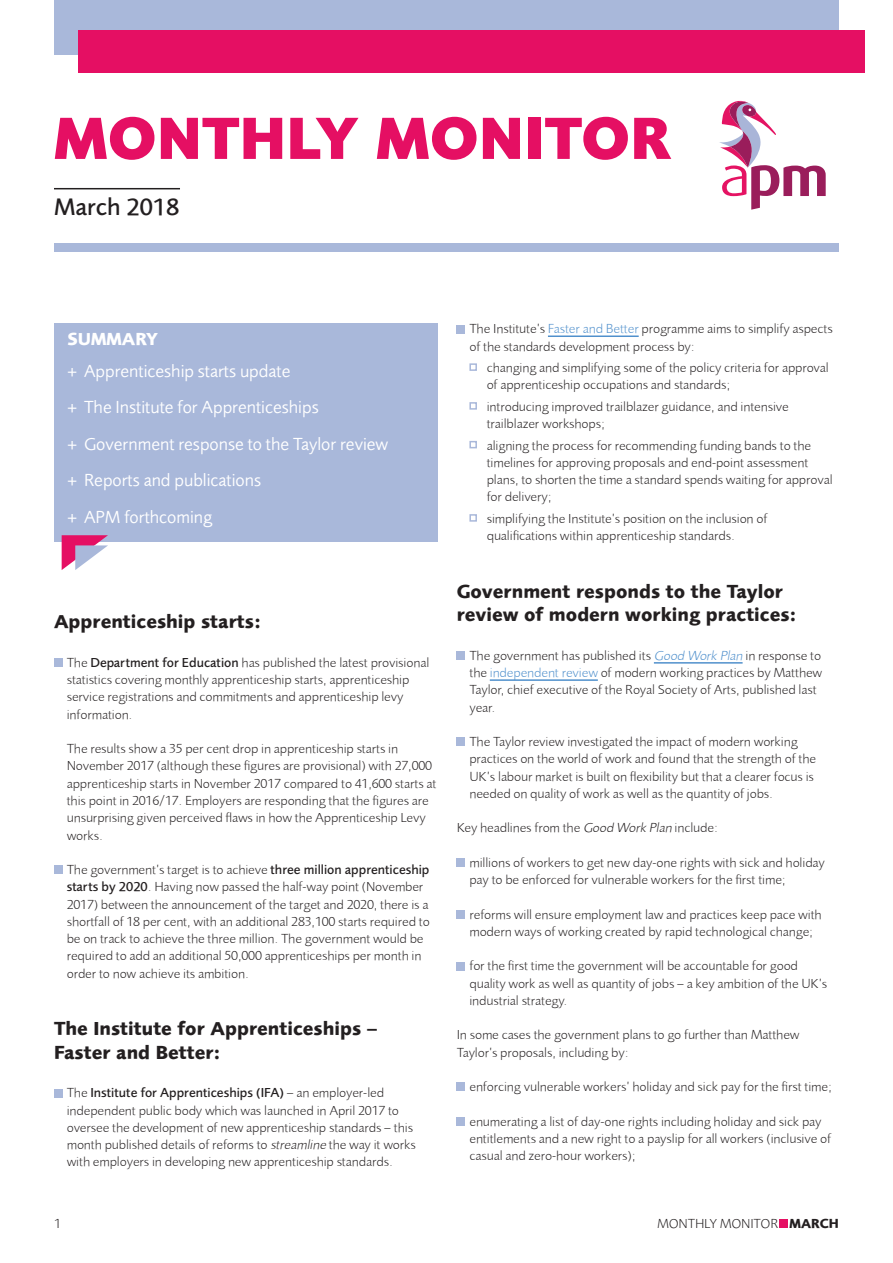
<style>
.page{position:relative;width:893px;height:1263px;background:#fff}
.page>*{position:absolute;margin:0;border:0;box-sizing:border-box;transform-origin:0 0}
.t1{font:800 60.45px "Foundry Sans";color:#e50f63}
.t2{font:500 24.75px "Foundry Sans";color:#231f20}
.t3{font:700 19.5px/23.4px "Foundry Sans";color:#231f20}
.t4{font:18px/36.5px "Foundry Sans";color:#fff}
.t5{font:700 18px "Foundry Sans";color:#fff}
.t6{font:300 13.5px/17.2px "Foundry Sans";color:#231f20}
.s1{font-weight:500}
.s2{font-style:italic}
.s3{color:#5090cc}
.s4{font-style:italic;color:#5090cc}
.s5{font-weight:700}
</style>
<div class="page">
<div style="left:54px;top:0;width:785px;height:54px;background:#a9b8da"></div>
<svg style="left:719px;top:101px;width:107px;height:109px"></svg>
<div style="left:78px;top:30px;width:787px;height:42px;background:#e50f63"></div>
<hr style="left:54px;top:188px;width:126px;height:1px;background:#231f20">
<div style="left:54px;top:244px;width:785px;height:8px;background:#a9b8da"></div>
<div style="left:54px;top:324px;width:383px;height:218px;background:#a9b8da"></div>
<svg style="left:62px;top:535px;width:46px;height:35px"></svg>
<div style="left:54px;top:658px;width:9px;height:9px;background:#a9b8da"></div>
<div style="left:54px;top:865px;width:9px;height:9px;background:#a9b8da"></div>
<div style="left:54px;top:1089px;width:9px;height:8px;background:#a9b8da"></div>
<hr style="left:548px;top:335px;width:91px;height:2px;background:#5090cc">
<hr style="left:654px;top:662px;width:89px;height:2px;background:#5090cc">
<hr style="left:490px;top:679px;width:108px;height:2px;background:#5090cc">
<div style="left:457px;top:325px;width:8px;height:8px;background:#a9b8da"></div>
<svg style="left:469px;top:363px;width:8px;height:8px"></svg>
<svg style="left:469px;top:402px;width:8px;height:8px"></svg>
<svg style="left:469px;top:441px;width:8px;height:7px"></svg>
<svg style="left:469px;top:514px;width:8px;height:8px"></svg>
<div style="left:457px;top:651px;width:8px;height:9px;background:#a9b8da"></div>
<div style="left:457px;top:738px;width:8px;height:8px;background:#a9b8da"></div>
<div style="left:457px;top:858px;width:8px;height:9px;background:#a9b8da"></div>
<div style="left:457px;top:910px;width:8px;height:9px;background:#a9b8da"></div>
<div style="left:457px;top:962px;width:8px;height:8px;background:#a9b8da"></div>
<div style="left:457px;top:1083px;width:8px;height:8px;background:#a9b8da"></div>
<div style="left:457px;top:1117px;width:8px;height:9px;background:#a9b8da"></div>
<div style="left:779px;top:1219px;width:9px;height:9px;background:#e50f63"></div>
<h1 class="t1" style="left:54px;top:103px;width:619px">MONTHLY MONITOR</h1>
<h2 class="t2" style="left:54px;top:192px;width:127px">March 2018</h2>
<h3 class="t5" style="left:68px;top:328px;width:92px">SUMMARY</h3>
<h3 class="t4" style="left:68px;top:352px;width:322px">+ Apprenticeship starts update<br>+ The Institute for Apprenticeships<br>+ Government response to the Taylor review + Reports and publications<br>+ APM forthcoming</h3>
<h3 class="t3" style="left:54px;top:610px;width:209px">Apprenticeship starts:</h3>
<p class="t6" style="left:67px;top:654px;width:364px">The <span class="s1">Department for Education</span> has published the latest provisional statistics covering monthly apprenticeship starts, apprenticeship service registrations and commitments and apprenticeship levy information.</p>
<p class="t6" style="left:67px;top:740px;width:371px">The results show a 35 per cent drop in apprenticeship starts in November 2017 (although these figures are provisional) with 27,000 apprenticeship starts in November 2017 compared to 41,600 starts at this point in 2016/17. Employers are responding that the figures are unsurprising given perceived flaws in how the Apprenticeship Levy works.</p>
<p class="t6" style="left:67px;top:861px;width:364px">The government’s target is to achieve <span class="s1">three million apprenticeship starts by 2020</span>. Having now passed the half-way point (November 2017) between the announcement of the target and 2020, there is a shortfall of 18 per cent, with an additional 283,100 starts required to be on track to achieve the three million. The government would be required to add an additional 50,000 apprenticeships per month in order to now achieve its ambition.</p>
<h3 class="t3" style="left:54px;top:1017px;width:325px">The Institute for Apprenticeships –<br>Faster and Better:</h3>
<p class="t6" style="left:67px;top:1084px;width:350px">The <span class="s1">Institute for Apprenticeships (IFA)</span> – an employer-led independent public body which was launched in April 2017 to oversee the development of new apprenticeship standards – this month published details of reforms to <span class="s2">streamline</span> the way it works with employers in developing new apprenticeship standards.</p>
<p class="t6" style="left:469px;top:320px;width:365px">The Institute’s <span class="s3">Faster and Better</span> programme aims to simplify aspects of the standards development process by:</p>
<p class="t6" style="left:487px;top:359px;width:344px">changing and simplifying some of the policy criteria for approval of apprenticeship occupations and standards;</p>
<p class="t6" style="left:487px;top:398px;width:304px">introducing improved trailblazer guidance, and intensive trailblazer workshops;</p>
<p class="t6" style="left:487px;top:436px;width:347px">aligning the process for recommending funding bands to the timelines for approving proposals and end-point assessment plans, to shorten the time a standard spends waiting for approval for delivery;</p>
<p class="t6" style="left:487px;top:510px;width:282px">simplifying the Institute’s position on the inclusion of qualifications within apprenticeship standards.</p>
<h3 class="t3" style="left:457px;top:580px;width:341px">Government responds to the Taylor review of modern working practices:</h3>
<p class="t6" style="left:469px;top:647px;width:354px">The government has published its <span class="s4">Good Work Plan</span> in response to the <span class="s3">independent review</span> of modern working practices by Matthew Taylor, chief executive of the Royal Society of Arts, published last year.</p>
<p class="t6" style="left:469px;top:733px;width:348px">The Taylor review investigated the impact of modern working practices on the world of work and found that the strength of the UK’s labour market is built on flexibility but that a clearer focus is needed on quality of work as well as the quantity of jobs.</p>
<p class="t6" style="left:457px;top:819px;width:263px">Key headlines from the <span class="s2">Good Work Plan</span> include:</p>
<p class="t6" style="left:469px;top:854px;width:357px">millions of workers to get new day-one rights with sick and holiday pay to be enforced for vulnerable workers for the first time;</p>
<p class="t6" style="left:469px;top:905px;width:354px">reforms will ensure employment law and practices keep pace with modern ways of working created by rapid technological change;</p>
<p class="t6" style="left:469px;top:957px;width:359px">for the first time the government will be accountable for good quality work as well as quantity of jobs – a key ambition of the UK’s industrial strategy.</p>
<p class="t6" style="left:457px;top:1026px;width:344px">In some cases the government plans to go further than Matthew<br>Taylor’s proposals, including by:</p>
<p class="t6" style="left:469px;top:1078px;width:364px">enforcing vulnerable workers’ holiday and sick pay for the first time;</p>
<p class="t6" style="left:469px;top:1112px;width:363px">enumerating a list of day-one rights including holiday and sick pay entitlements and a new right to a payslip for all workers (inclusive of casual and zero-hour workers);</p>
<p class="t6" style="left:54px;top:1215px;width:8px">1</p>
<p class="t6" style="left:657px;top:1215px;width:183px">MONTHLY MONITOR <span class="s5">MARCH</span></p>
</div>
